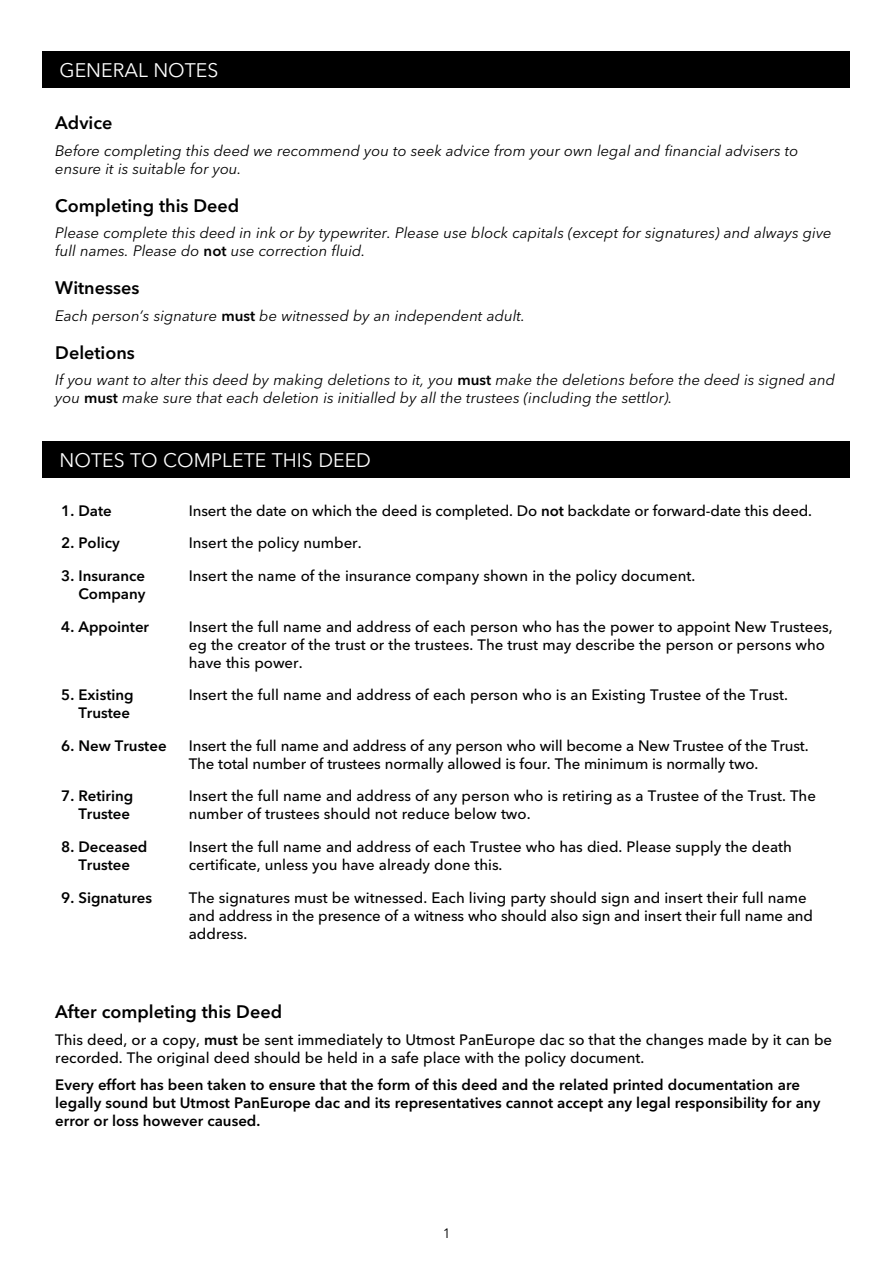
<style>
.page{position:relative;width:893px;height:1263px;background:#fff}
.page>*{position:absolute;margin:0;border:0;box-sizing:border-box;transform-origin:0 0}
.t1{font:19.5px "Avenir Next LT Pro";color:#fff}
.t2{font:600 18px "Avenir Next LT Pro";color:#000}
.t3{font:500 15px/18px "Avenir Next LT Pro";color:#000}
.t4{font:italic 15px/18px "Avenir Next LT Pro";color:#000}
.t5{font:600 15px/18px "Avenir Next LT Pro";color:#000;text-align:right}
.t6{font:13.5px "Avenir Next LT Pro";color:#000}
.s1{font-weight:600;font-style:normal}
.s2{font-weight:600}
</style>
<div class="page">
<div style="left:43px;top:51px;width:807px;height:36px;background:#000"></div>
<div style="left:43px;top:441px;width:807px;height:36px;background:#000"></div>
<h1 class="t1" style="left:60px;top:59px;width:160px">GENERAL NOTES</h1>
<p class="t2" style="left:55px;top:112px;width:59px">Advice</p>
<p class="t4" style="left:55px;top:141px;width:745px">Before completing this deed we recommend you to seek advice from your own legal and financial advisers to ensure it is suitable for you.</p>
<p class="t2" style="left:55px;top:194px;width:186px">Completing this Deed</p>
<p class="t4" style="left:55px;top:224px;width:778px">Please complete this deed in ink or by typewriter. Please use block capitals (except for signatures) and always give full names. Please do <span class="s1">not</span> use correction fluid.</p>
<p class="t2" style="left:55px;top:277px;width:86px">Witnesses</p>
<p class="t4" style="left:55px;top:306px;width:471px">Each person’s signature <span class="s1">must</span> be witnessed by an independent adult.</p>
<p class="t2" style="left:55px;top:341px;width:81px">Deletions</p>
<p class="t4" style="left:55px;top:371px;width:781px">If you want to alter this deed by making deletions to it, you <span class="s1">must</span> make the deletions before the deed is signed and you <span class="s1">must</span> make sure that each deletion is initialled by all the trustees (including the settlor).</p>
<h1 class="t1" style="left:60px;top:449px;width:313px">NOTES TO COMPLETE THIS DEED</h1>
<p class="t5" style="left:61px;top:501px;width:52px">1. Date</p>
<p class="t3" style="left:189px;top:502px;width:625px">Insert the date on which the deed is completed. Do <span class="s2">not</span> backdate or forward-date this deed.</p>
<p class="t5" style="left:61px;top:534px;width:60px">2. Policy</p>
<p class="t3" style="left:189px;top:534px;width:174px">Insert the policy number.</p>
<p class="t5" style="left:61px;top:567px;width:86px">3. Insurance<br>Company</p>
<p class="t3" style="left:189px;top:567px;width:508px">Insert the name of the insurance company shown in the policy document.</p>
<p class="t5" style="left:61px;top:617px;width:89px">4. Appointer</p>
<p class="t3" style="left:189px;top:617px;width:645px">Insert the full name and address of each person who has the power to appoint New Trustees, eg the creator of the trust or the trustees. The trust may describe the person or persons who have this power.</p>
<p class="t5" style="left:61px;top:686px;width:74px">5. Existing<br>Trustee</p>
<p class="t3" style="left:189px;top:686px;width:601px">Insert the full name and address of each person who is an Existing Trustee of the Trust.</p>
<p class="t5" style="left:61px;top:736px;width:107px">6. New Trustee</p>
<p class="t3" style="left:189px;top:737px;width:621px">Insert the full name and address of any person who will become a New Trustee of the Trust.<br>The total number of trustees normally allowed is four. The minimum is normally two.</p>
<p class="t5" style="left:61px;top:787px;width:74px">7. Retiring<br>Trustee</p>
<p class="t3" style="left:189px;top:787px;width:629px">Insert the full name and address of any person who is retiring as a Trustee of the Trust. The number of trustees should not reduce below two.</p>
<p class="t5" style="left:61px;top:838px;width:88px;text-align:center">8. Deceased<br>Trustee</p>
<p class="t3" style="left:189px;top:838px;width:605px">Insert the full name and address of each Trustee who has died. Please supply the death certificate, unless you have already done this.</p>
<p class="t5" style="left:61px;top:888px;width:92px">9. Signatures</p>
<p class="t3" style="left:189px;top:888px;width:626px">The signatures must be witnessed. Each living party should sign and insert their full name and address in the presence of a witness who should also sign and insert their full name and address.</p>
<p class="t2" style="left:55px;top:1001px;width:228px">After completing this Deed</p>
<p class="t3" style="left:55px;top:1031px;width:778px">This deed, or a copy, <span class="s2">must</span> be sent immediately to Utmost PanEurope dac so that the changes made by it can be recorded. The original deed should be held in a safe place with the policy document.</p>
<p class="t5" style="left:55px;top:1075px;width:767px;text-align:left">Every effort has been taken to ensure that the form of this deed and the related printed documentation are legally sound but Utmost PanEurope dac and its representatives cannot accept any legal responsibility for any error or loss however caused.</p>
<p class="t6" style="left:443px;top:1225px;width:9px">1</p>
</div>
